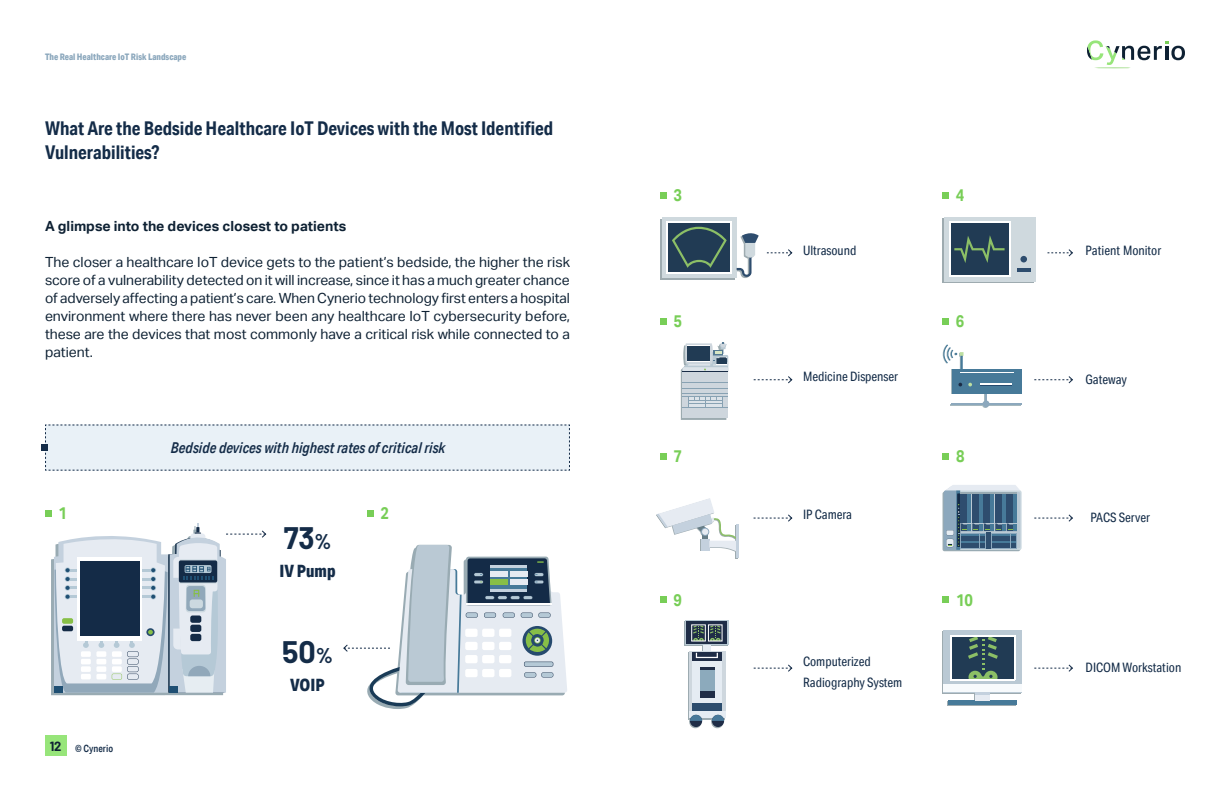
<style>
.page{position:relative;width:1230px;height:795px;background:#fff}
.page>*{position:absolute;margin:0;border:0;box-sizing:border-box;transform-origin:0 0}
.אחוזים{font:700 30.4px "Barlow";color:#142c48}
.כותרות_משנה_H2{font:700 19px/24px "Aktiv Grotesk Cd";color:#142c48}
.כותרות_קטנות_H4{font:700 17px "Aktiv Grotesk Cd";color:#78ce57}
.טקסט_גרפים{font:800 17px "Aktiv Grotesk Cd";color:#142c48}
.כותרת_גרפים{font:italic 500 15px "Aktiv Grotesk Cd";color:#142c48}
.טקסט__רץ{font:14px/18px "Aktiv Grotesk";color:#0e2133;text-align:justify}
.טקסט__רץ-2{font:700 14px "Aktiv Grotesk";color:#0e2133}
.כותרות_קטנות_H4-2{font:13px "Aktiv Grotesk Cd";color:#142c48}
.t1{font:500 10px "Aktiv Grotesk Cd";color:#142c48}
.כותרת_גדולה_H1{font:800 9px "Aktiv Grotesk Cd";color:#8ca8bd}
.s1{font-size:20.8px}
.s2{font-family:"Barlow";font-weight:700;font-size:13px;color:#0e2133}
</style>
<div class="page">
<svg style="left:1087px;top:40px;width:98px;height:29px"></svg>
<div style="left:45px;top:736px;width:21px;height:20px;background:#97e57a"></div>
<svg style="left:42px;top:424px;width:528px;height:47px;background:#e4ecf3"></svg>
<svg style="left:45px;top:511px;width:6px;height:6px"></svg>
<div style="left:688px;top:652px;width:37px;height:61px;background:#9dabb1"></div>
<div style="left:688px;top:713px;width:37px;height:6px;background:#9dabb1"></div>
<svg style="left:689px;top:716px;width:12px;height:12px"></svg>
<svg style="left:711px;top:716px;width:12px;height:12px"></svg>
<div style="left:702px;top:628px;width:8px;height:64px;background:#9dabb1"></div>
<div style="left:684px;top:621px;width:44px;height:25px;background:#9dabb1"></div>
<div style="left:703px;top:628px;width:8px;height:63px;background:#e5ecf3"></div>
<svg style="left:685px;top:620px;width:44px;height:25px"></svg>
<div style="left:689px;top:651px;width:37px;height:61px;background:linear-gradient(to bottom,#ced7de,#ced7de)"></div>
<div style="left:693px;top:703px;width:29px;height:9px;background:#2d4d6e"></div>
<div style="left:693px;top:657px;width:29px;height:46px;background:#e5ecf3"></div>
<div style="left:689px;top:712px;width:37px;height:6px;background:#e5ecf3"></div>
<div style="left:687px;top:622px;width:40px;height:22px;background:#1f2d47"></div>
<div style="left:690px;top:624px;width:17px;height:18px;background:#d4d7dc"></div>
<svg style="left:694px;top:627px;width:10px;height:12px"></svg>
<div style="left:692px;top:625px;width:14px;height:16px;border:1px solid #fff"></div>
<svg style="left:707px;top:624px;width:16px;height:18px"></svg>
<svg style="left:710px;top:627px;width:10px;height:12px"></svg>
<div style="left:708px;top:625px;width:14px;height:16px;border:1px solid #fff"></div>
<div style="left:690px;top:715px;width:12px;height:12px;background:#1f2d47;border-radius:50%"></div>
<div style="left:712px;top:715px;width:12px;height:12px;background:#1f2d47;border-radius:50%"></div>
<svg style="left:689px;top:715px;width:13px;height:7px"></svg>
<svg style="left:711px;top:715px;width:13px;height:7px"></svg>
<div style="left:700px;top:669px;width:15px;height:29px;background:#8caabc"></div>
<svg style="left:693px;top:653px;width:29px;height:8px"></svg>
<svg style="left:700px;top:667px;width:15px;height:2px"></svg>
<div style="left:700px;top:691px;width:15px;height:7px;background:#1f2d47"></div>
<div style="left:696px;top:652px;width:22px;height:6px;border:1px solid #fff"></div>
<svg style="left:754px;top:664px;width:38px;height:8px"></svg>
<svg style="left:1034px;top:664px;width:39px;height:8px"></svg>
<div style="left:947px;top:701px;width:69px;height:5px;background:#9eabb0"></div>
<div style="left:942px;top:631px;width:79px;height:62px;background:#bac9d4"></div>
<div style="left:942px;top:685px;width:79px;height:8px;background:#f7fafc"></div>
<div style="left:974px;top:693px;width:15px;height:8px;background:#e6ebf2"></div>
<hr style="left:974px;top:693px;width:15px;height:3px;background:#9eabb0">
<div style="left:948px;top:700px;width:69px;height:5px;background:#477a99"></div>
<div style="left:944px;top:630px;width:78px;height:62px;background:#bac9d4"></div>
<div style="left:944px;top:684px;width:78px;height:8px;background:#f7fafc"></div>
<div style="left:951px;top:635px;width:64px;height:45px;background:#213b54"></div>
<hr style="left:1014px;top:635px;width:1px;height:45px;background:#fff">
<div style="left:976px;top:692px;width:14px;height:8px;background:#e6ebf2"></div>
<hr style="left:976px;top:692px;width:14px;height:3px;background:#c4d1de">
<svg style="left:968px;top:637px;width:30px;height:42px"></svg>
<hr style="left:951px;top:635px;width:1px;height:45px;background:#fff">
<hr style="left:951px;top:679px;width:64px;height:1px;background:#fff">
<hr style="left:951px;top:635px;width:64px;height:2px;background:#fff">
<svg style="left:660px;top:596px;width:6px;height:6px"></svg>
<svg style="left:943px;top:596px;width:6px;height:6px"></svg>
<div style="left:942px;top:219px;width:92px;height:64px;background:linear-gradient(to right,#cfd9de,#cfd9de)"></div>
<div style="left:944px;top:217px;width:92px;height:64px;background:#cfd9de"></div>
<div style="left:949px;top:221px;width:62px;height:56px;background:#213b54"></div>
<hr style="left:1010px;top:221px;width:1px;height:56px;background:#fff">
<hr style="left:949px;top:221px;width:1px;height:56px;background:#fff">
<hr style="left:949px;top:221px;width:62px;height:1px;background:#fff">
<hr style="left:949px;top:276px;width:62px;height:1px;background:#fff">
<svg style="left:954px;top:235px;width:51px;height:28px"></svg>
<div style="left:1020px;top:256px;width:7px;height:6px;background:#2e4d6e;border-radius:50%"></div>
<hr style="left:1017px;top:269px;width:14px;height:3px;background:#2e4d6e">
<svg style="left:767px;top:249px;width:25px;height:8px"></svg>
<svg style="left:1048px;top:249px;width:25px;height:8px"></svg>
<svg style="left:660px;top:192px;width:6px;height:6px"></svg>
<svg style="left:942px;top:192px;width:6px;height:6px"></svg>
<hr style="left:950px;top:404px;width:71px;height:2px;background:#a6b8bd">
<svg style="left:951px;top:387px;width:70px;height:7px"></svg>
<div style="left:982px;top:401px;width:7px;height:7px;background:#9ab1bd;border-radius:50%"></div>
<hr style="left:951px;top:403px;width:71px;height:2px;background:#8ca8bd">
<svg style="left:985px;top:393px;width:2px;height:7px"></svg>
<div style="left:952px;top:369px;width:70px;height:24px;background:#477a99"></div>
<svg style="left:942px;top:344px;width:30px;height:43px"></svg>
<hr style="left:981px;top:385px;width:31px;height:1px;background:#264a6e">
<hr style="left:981px;top:383px;width:31px;height:2px;background:#fff">
<hr style="left:960px;top:372px;width:54px;height:1px;background:#fff">
<div style="left:983px;top:400px;width:6px;height:7px;background:#8ca8bd;border-radius:50%"></div>
<svg style="left:754px;top:376px;width:38px;height:8px"></svg>
<svg style="left:1034px;top:376px;width:39px;height:8px"></svg>
<svg style="left:660px;top:318px;width:6px;height:6px"></svg>
<svg style="left:942px;top:318px;width:6px;height:6px"></svg>
<svg style="left:681px;top:342px;width:47px;height:78px;background:#b2bec8"></svg>
<svg style="left:1034px;top:514px;width:39px;height:8px"></svg>
<svg style="left:754px;top:514px;width:38px;height:8px"></svg>
<svg style="left:660px;top:454px;width:6px;height:6px"></svg>
<svg style="left:942px;top:454px;width:6px;height:6px"></svg>
<svg style="left:367px;top:511px;width:6px;height:6px"></svg>
<svg style="left:51px;top:524px;width:215px;height:172px"></svg>
<div style="left:77px;top:557px;width:65px;height:84px;background:#fff"></div>
<div style="left:80px;top:561px;width:59px;height:75px;background:#142b47"></div>
<svg style="left:943px;top:485px;width:79px;height:66px;background:#6c899f"></svg>
<svg style="left:343px;top:545px;width:224px;height:164px"></svg>
<hr style="left:735px;top:525px;width:3px;height:33px;background:#9eabb0">
<hr style="left:736px;top:524px;width:3px;height:34px;background:#c4d1de">
<svg style="left:656px;top:498px;width:80px;height:54px"></svg>
<div style="left:660px;top:219px;width:74px;height:61px;background:#9eabb0"></div>
<div style="left:662px;top:217px;width:75px;height:61px;background:#cfd9de"></div>
<svg style="left:736px;top:233px;width:23px;height:45px"></svg>
<div style="left:667px;top:221px;width:65px;height:52px;background:#213b54"></div>
<hr style="left:731px;top:221px;width:1px;height:52px;background:#fff">
<hr style="left:667px;top:221px;width:1px;height:52px;background:#fff">
<hr style="left:667px;top:221px;width:65px;height:1px;background:#fff">
<hr style="left:667px;top:272px;width:65px;height:2px;background:#fff">
<svg style="left:672px;top:227px;width:55px;height:41px"></svg>
<p class="כותרת_גדולה_H1" style="left:45px;top:52px;width:143px">The Real Healthcare IoT Risk Landscape</p>
<p class="כותרות_משנה_H2" style="left:45px;top:116px;width:510px">What Are the Bedside Healthcare IoT Devices with the Most Identified<br>Vulnerabilities?</p>
<p class="טקסט__רץ-2" style="left:45px;top:218px;width:303px">A glimpse into the devices closest to patients</p>
<p class="טקסט__רץ" style="left:45px;top:253px;width:527px">The closer a healthcare IoT device gets to the patient’s bedside, the higher the risk score of a vulnerability detected on it will increase, since it has a much greater chance of adversely affecting a patient’s care. When Cynerio technology first enters a hospital environment where there has never been any healthcare IoT cybersecurity before, these are the devices that most commonly have a critical risk while connected to a patient.</p>
<p class="כותרת_גרפים" style="left:171px;top:439px;width:276px">Bedside devices with highest rates of critical risk</p>
<p class="כותרות_קטנות_H4" style="left:58px;top:502px;width:10px">1</p>
<p class="כותרות_קטנות_H4" style="left:381px;top:502px;width:10px">2</p>
<p class="אחוזים" style="left:284px;top:516px;width:49px">73<span class="s1">%</span></p>
<p class="טקסט_גרפים" style="left:279px;top:560px;width:58px">IV Pump</p>
<p class="אחוזים" style="left:282px;top:630px;width:52px">50<span class="s1">%</span></p>
<p class="t1" style="left:50px;top:742px;width:65px"><span class="s2">12</span> © Cynerio</p>
<p class="טקסט_גרפים" style="left:290px;top:674px;width:36px">VOIP</p>
<p class="כותרות_קטנות_H4" style="left:673px;top:184px;width:10px">3</p>
<p class="כותרות_קטנות_H4" style="left:956px;top:184px;width:10px">4</p>
<p class="כותרות_קטנות_H4-2" style="left:803px;top:243px;width:55px">Ultrasound</p>
<p class="כותרות_קטנות_H4-2" style="left:1086px;top:243px;width:77px">Patient Monitor</p>
<p class="כותרות_קטנות_H4" style="left:673px;top:310px;width:10px">5</p>
<p class="כותרות_קטנות_H4" style="left:956px;top:310px;width:10px">6</p>
<p class="כותרות_קטנות_H4-2" style="left:803px;top:369px;width:97px">Medicine Dispenser</p>
<p class="כותרות_קטנות_H4-2" style="left:1086px;top:372px;width:43px">Gateway</p>
<p class="כותרות_קטנות_H4" style="left:673px;top:445px;width:10px">7</p>
<p class="כותרות_קטנות_H4" style="left:956px;top:445px;width:10px">8</p>
<p class="כותרות_קטנות_H4-2" style="left:803px;top:507px;width:51px">IP Camera</p>
<p class="כותרות_קטנות_H4" style="left:673px;top:589px;width:10px">9</p>
<p class="כותרות_קטנות_H4" style="left:956px;top:589px;width:18px">10</p>
<p class="כותרות_קטנות_H4-2" style="left:803px;top:654px;width:69px">Computerized</p>
<p class="כותרות_קטנות_H4-2" style="left:803px;top:675px;width:101px">Radiography System</p>
<p class="כותרות_קטנות_H4-2" style="left:1091px;top:510px;width:61px">PACS Server</p>
<p class="כותרות_קטנות_H4-2" style="left:1086px;top:660px;width:97px">DICOM Workstation</p>
</div>
